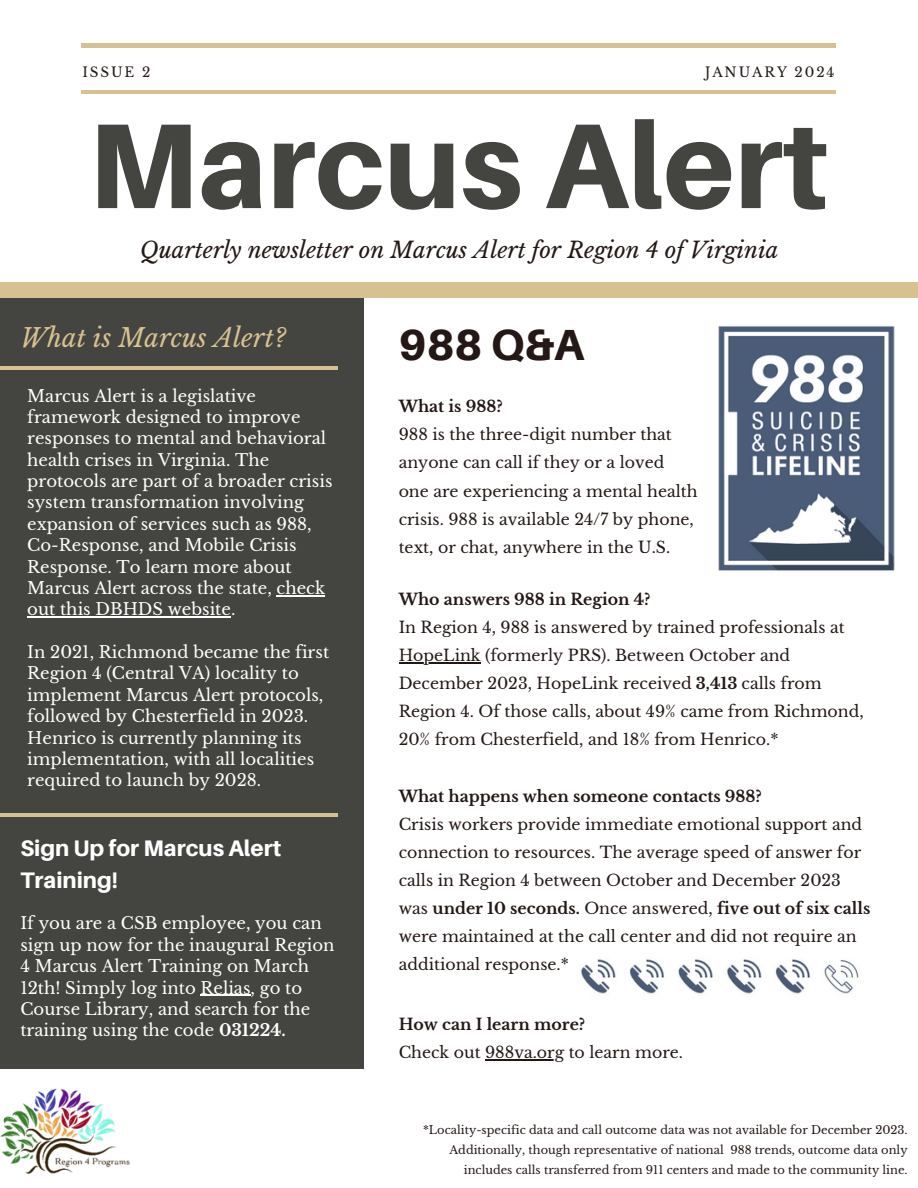
<style>
.page{position:relative;width:918px;height:1188px;background:#fff}
.page>*{position:absolute;margin:0;border:0;box-sizing:border-box;transform-origin:0 0}
.t1{font:800 120.9px "Aileron";color:#444440}
.t2{font:800 43.65px "Aileron";color:#231815}
.t3{font:italic 25.5px "Libre Baskerville";color:#d7c190}
.t4{font:800 22.5px/31.5px "Aileron";color:#fff}
.t5{font:italic 22.2px "Libre Baskerville";color:#231815}
.t6{font:16.5px/21.3px "Libre Baskerville";color:#fff}
.t7{font:15.75px/28.2px "Libre Baskerville";color:#231815}
.t8{font:13.5px "Libre Baskerville";letter-spacing:.14em;color:#231815}
.t9{font:11.4px/20px "Libre Baskerville";color:#231815;text-align:right}
.s1{font-weight:700}
</style>
<div class="page">
<div style="left:0;top:290px;width:364px;height:779px;background:#444440"></div>
<hr style="left:0;top:814px;width:338px;height:3px;background:#d7c190">
<hr style="left:0;top:366px;width:337px;height:4px;background:#d7c190">
<hr style="left:81px;top:90px;width:755px;height:4px;background:#d7c190">
<hr style="left:81px;top:44px;width:755px;height:3px;background:#d7c190">
<div style="left:0;top:282px;width:918px;height:16px;background:#d7c190"></div>
<img style="left:718px;top:326px;width:177px;height:245px">
<img style="left:0;top:1088px;width:130px;height:87px">
<hr style="left:399px;top:662px;width:82px;height:1px;background:#231815">
<hr style="left:485px;top:1059px;width:79px;height:1px;background:#231815">
<img style="left:581px;top:959px;width:278px;height:36px">
<hr style="left:277px;top:595px;width:48px;height:1px;background:#fff">
<hr style="left:27px;top:616px;width:204px;height:2px;background:#fff">
<hr style="left:201px;top:995px;width:50px;height:1px;background:#fff">
<h6 class="t8" style="left:82px;top:63px;width:69px">ISSUE 2</h6>
<h4 class="t8" style="left:705px;top:63px;width:131px">JANUARY 2024</h4>
<p class="t1" style="left:88px;top:91px;width:742px">Marcus Alert</p>
<p class="t5" style="left:140px;top:236px;width:640px">Quarterly newsletter on Marcus Alert for Region 4 of Virginia</p>
<p class="t3" style="left:20px;top:322px;width:267px">What is Marcus Alert?</p>
<h3 class="t6" style="left:27px;top:385px;width:307px">Marcus Alert is a legislative framework designed to improve responses to mental and behavioral health crises in Virginia. The protocols are part of a broader crisis system transformation involving expansion of services such as 988,<br>Co-Response, and Mobile Crisis<br>Response. To learn more about<br>Marcus Alert across the state, check out this DBHDS website.</h3>
<p class="t6" style="left:27px;top:642px;width:303px">In 2021, Richmond became the first Region 4 (Central VA) locality to implement Marcus Alert protocols, followed by Chesterfield in 2023.<br>Henrico is currently planning its implementation, with all localities required to launch by 2028.</p>
<h6 class="t4" style="left:20px;top:832px;width:262px">Sign Up for Marcus Alert<br>Training!</h6>
<h6 class="t6" style="left:20px;top:913px;width:316px">If you are a CSB employee, you can sign up now for the inaugural Region 4 Marcus Alert Training on March 12th! Simply log into Relias, go to Course Library, and search for the training using the code <span class="s1">031224.</span></h6>
<h2 class="t2" style="left:399px;top:318px;width:187px">988 Q&amp;A</h2>
<h6 class="t7" style="left:399px;top:393px;width:301px"><span class="s1">What is 988?<br></span>988 is the three-digit number that anyone can call if they or a loved one are experiencing a mental health crisis. 988 is available 24/7 by phone, text, or chat, anywhere in the U.S.</h6>
<p class="t7" style="left:399px;top:585px;width:448px"><span class="s1">Who answers 988 in Region 4?<br></span>In Region 4, 988 is answered by trained professionals at</p>
<p class="t7" style="left:399px;top:641px;width:467px">HopeLink (formerly PRS). Between October and December 2023, HopeLink received <span class="s1">3,413</span> calls from Region 4. Of those calls, about 49% came from Richmond, 20% from Chesterfield, and 18% from Henrico.*</p>
<p class="t7" style="left:399px;top:782px;width:465px"><span class="s1">What happens when someone contacts 988?<br></span>Crisis workers provide immediate emotional support and</p>
<h1 class="t7" style="left:399px;top:838px;width:473px">connection to resources. The average speed of answer for calls in Region 4 between October and December 2023 was <span class="s1">under 10 seconds.</span> Once answered, <span class="s1">five out of six calls </span>were maintained at the call center and did not require an additional response.*</h1>
<h1 class="t7" style="left:399px;top:1010px;width:286px"><span class="s1">How can I learn more?<br></span>Check out 988va.org to learn more.</h1>
<h6 class="t9" style="left:423px;top:1120px;width:486px">*Locality-specific data and call outcome data was not available for December 2023.<br>Additionally, though representative of national 988 trends, outcome data only includes calls transferred from 911 centers and made to the community line.</h6>
</div>
